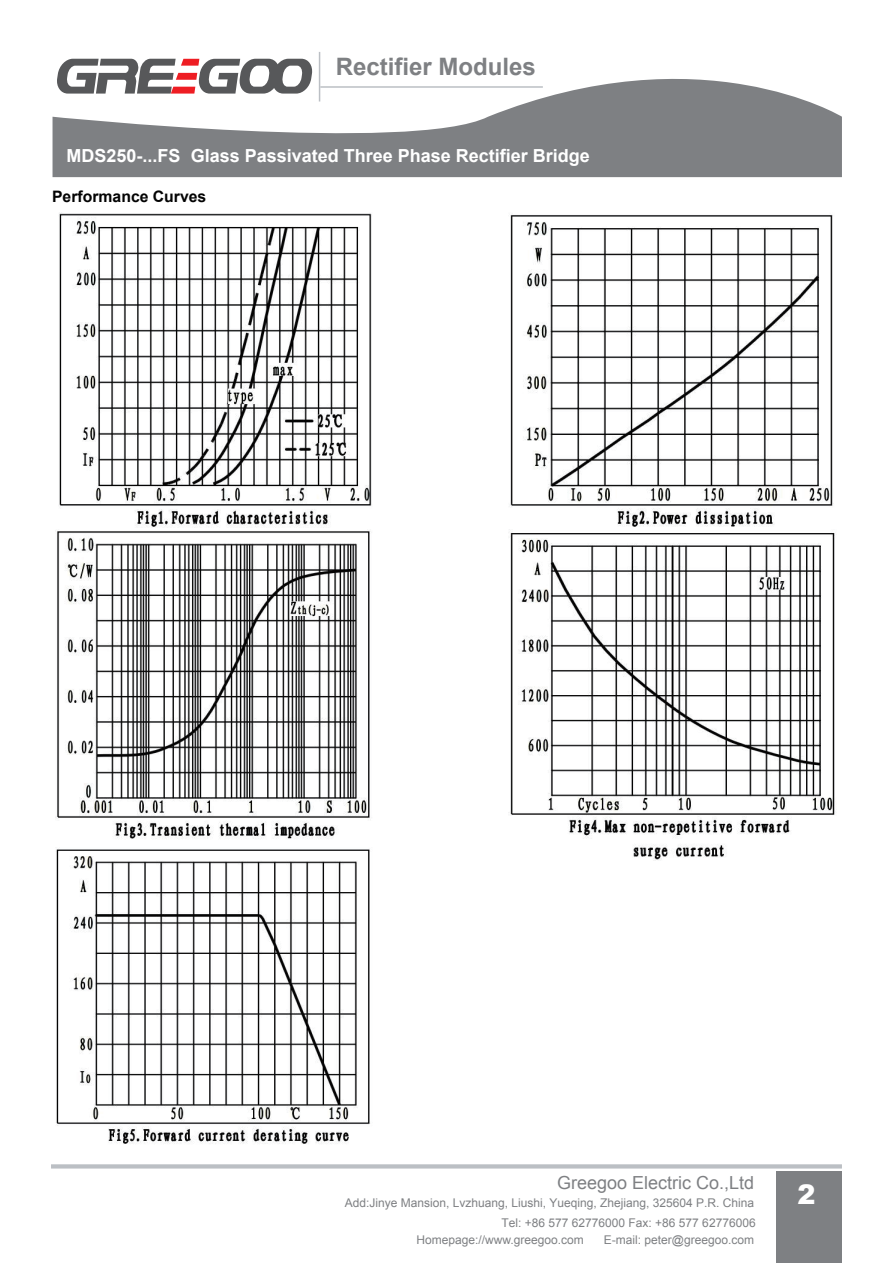
<style>
.page{position:relative;width:893px;height:1263px;background:#fff}
.page>*{position:absolute;margin:0;border:0;box-sizing:border-box;transform-origin:0 0}
.t1{font:900 27px "Arial";color:#fff}
.t2{font:700 24px "Arial";color:#7e8083}
.t3{font:700 18px "Arial";color:#fff}
.t4{font:18px "Arial";color:#7e8083}
.t5{font:700 15.75px "Arial";color:#030303}
.t6{font:12px "Arial";color:#7e8083}
</style>
<div class="page">
<div style="left:777px;top:1172px;width:65px;height:91px;background:#7e8083"></div>
<svg style="left:53px;top:52px;width:789px;height:125px;fill:#7e8083"></svg>
<svg style="left:51px;top:1164px;width:791px;height:4px;background:#c0c4c8"></svg>
<svg style="left:57px;top:59px;width:256px;height:35px"></svg>
<img style="left:59px;top:213px;width:313px;height:314px">
<img style="left:510px;top:214px;width:324px;height:313px">
<img style="left:55px;top:531px;width:316px;height:308px">
<img style="left:509px;top:529px;width:326px;height:332px">
<img style="left:56px;top:849px;width:314px;height:295px">
<h2 class="t2" style="left:336px;top:50px;width:202px">Rectifier Modules</h2>
<h3 class="t3" style="left:67px;top:144px;width:525px">MDS250-...FS Glass Passivated Three Phase Rectifier Bridge</h3>
<h3 class="t5" style="left:52px;top:186px;width:156px">Performance Curves</h3>
<h3 class="t4" style="left:557px;top:1170px;width:199px">Greegoo Electric Co.,Ltd</h3>
<p class="t6" style="left:345px;top:1195px;width:411px">Add:Jinye Mansion, Lvzhuang, Liushi, Yueqing, Zhejiang, 325604 P.R. China</p>
<p class="t6" style="left:416px;top:1232px;width:169px">Homepage://www.greegoo.com</p>
<p class="t6" style="left:604px;top:1232px;width:152px">E mail: peter@greegoo.com</p>
<p class="t6" style="left:501px;top:1215px;width:256px">Tel: +86 577 62776000 Fax: +86 577 62776006</p>
<h1 class="t1" style="left:797px;top:1175px;width:20px">2</h1>
</div>
